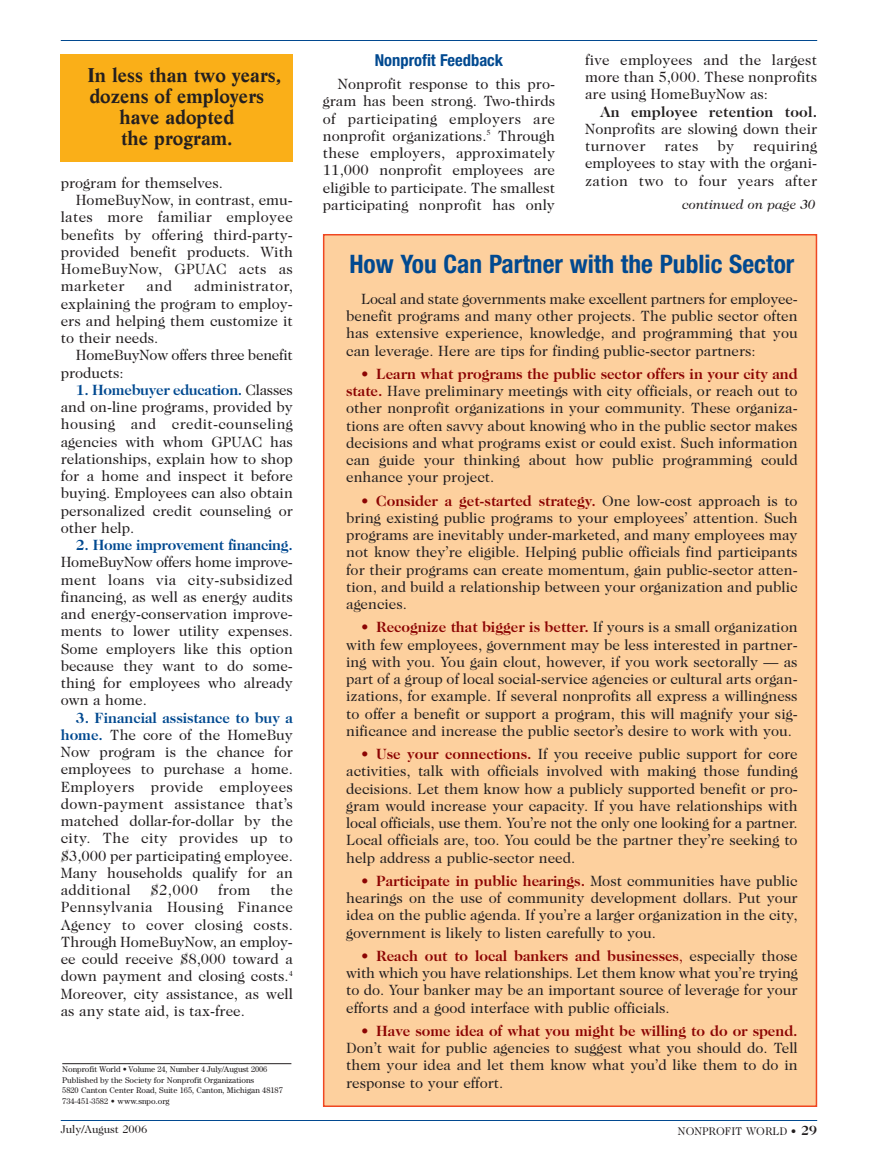
<style>
.page{position:relative;width:878px;height:1161px;background:#fff}
.page>*{position:absolute;margin:0;border:0;box-sizing:border-box;transform-origin:0 0}
.t1{font:700 condensed 25.5px "Helvetica Neue";color:#014990}
.t2{font:700 19.5px "Life";color:#231f20}
.t3{font:700 condensed 16.5px "Helvetica Neue";color:#014990}
.t4{font:15px/17.2px "Caslon Two Twenty Four";color:#231f20;text-align:justify}
.t5{font:15px "Caslon Two Twenty Four";letter-spacing:.02em;color:#231f20}
.t6{font:700 15px "Caslon Two Twenty Four";color:#8c0403}
.t7{font:700 15px "Caslon Two Twenty Four";letter-spacing:-.02em;color:#014990}
.t8{font:700 15px "Caslon Two Twenty Four";letter-spacing:.015em;color:#231f20}
.t9{font:italic 13.5px "Caslon Two Twenty Four";color:#231f20}
.t10{font:11.25px "Caslon Two Twenty Four";color:#231f20}
.t11{font:8.25px/10.5px "Century";color:#231f20}
.s1{font-weight:700;color:#014990}
.s2{font-weight:700;color:#8c0403}
.s3{color:#8c0403}
.s4{font-weight:700;font-size:13.5px}
</style>
<div class="page">
<hr style="left:61px;top:1120px;width:756px;height:1px;background:#014990">
<hr style="left:61px;top:40px;width:756px;height:1px;background:#014990">
<hr style="left:62px;top:1063px;width:229px;height:1px;background:#231f20">
<div style="left:324px;top:235px;width:492px;height:871px;background:#fdd09e"></div>
<div style="left:61px;top:54px;width:232px;height:108px;background:#faaf18"></div>
<h2 class="t2" style="left:87px;top:67px;width:195px">In less than two years,</h2>
<h2 class="t2" style="left:89px;top:88px;width:176px">dozens of employers</h2>
<h2 class="t2" style="left:119px;top:109px;width:116px">have adopted</h2>
<h2 class="t2" style="left:121px;top:130px;width:113px">the program.</h2>
<p class="t4" style="left:61px;top:175px;width:164px">program for themselves.</p>
<p class="t4" style="left:76px;top:193px;width:219px">HomeBuyNow, in contrast, emu-</p>
<p class="t5" style="left:61px;top:211px;width:233px">lates more familiar employee</p>
<p class="t4" style="left:61px;top:227px;width:233px">benefits by offering third-party-</p>
<p class="t4" style="left:61px;top:244px;width:234px">provided benefit products. With</p>
<p class="t5" style="left:61px;top:263px;width:233px">HomeBuyNow, GPUAC acts as</p>
<p class="t5" style="left:61px;top:280px;width:65px">marketer</p>
<p class="t4" style="left:147px;top:279px;width:27px">and</p>
<p class="t4" style="left:61px;top:279px;width:234px;text-indent:133px">administrator, explaining the program to employ&shy;ers and helping them customize it to their needs.</p>
<p class="t4" style="left:61px;top:348px;width:233px;text-indent:15px">HomeBuyNow offers three benefit products:</p>
<p class="t4" style="left:61px;top:382px;width:234px;text-indent:15px"><span class="s1">1. Homebuyer education.</span> Classes and on-line programs, provided by housing and credit-counseling agencies with whom GPUAC has relationships, explain how to shop for a home and inspect it before buying. Employees can also obtain personalized credit counseling or other help.</p>
<p class="t7" style="left:76px;top:539px;width:219px">2. Home improvement financing.</p>
<p class="t4" style="left:61px;top:555px;width:234px">HomeBuyNow offers home improve&shy;ment loans via city-subsidized financing, as well as energy audits and energy-conservation improve&shy;ments to lower utility expenses.<br>Some employers like this option because they want to do some&shy;thing for employees who already own a home.</p>
<p class="t4" style="left:61px;top:710px;width:234px;text-indent:15px"><span class="s1">3. Financial assistance to buy a home.</span> The core of the HomeBuy Now program is the chance for employees to purchase a home.<br>Employers provide employees down-payment assistance that’s matched dollar-for-dollar by the city. The city provides up to $3,000 per participating employee.<br>Many households qualify for an additional</p>
<p class="t4" style="left:151px;top:883px;width:49px">$2,000</p>
<p class="t4" style="left:218px;top:883px;width:34px">from</p>
<p class="t4" style="left:61px;top:883px;width:234px;text-indent:210px">the Pennsylvania Housing Finance Agency to cover closing costs.<br>Through HomeBuyNow, an employ&shy;ee could receive $8,000 toward a down payment and closing costs.<sup>4<br></sup>Moreover, city assistance, as well as any state aid, is tax-free.</p>
<p class="t11" style="left:62px;top:1065px;width:222px">Nonprofit World • Volume 24, Number 4 July/August 2006<br>Published by the Society for Nonprofit Organizations<br>5820 Canton Center Road, Suite 165, Canton, Michigan 48187<br>734-451-3582 • www.snpo.org</p>
<p class="t3" style="left:375px;top:54px;width:130px">Nonprofit Feedback</p>
<p class="t4" style="left:323px;top:76px;width:234px;text-indent:15px">Nonprofit response to this pro&shy;gram has been strong. Two-thirds of participating employers are nonprofit organizations.<sup>5</sup> Through these employers, approximately 11,000 nonprofit employees are eligible to participate. The smallest participating nonprofit has only</p>
<p class="t4" style="left:585px;top:52px;width:234px">five employees and the largest more than 5,000. These nonprofits are using HomeBuyNow as:</p>
<p class="t8" style="left:600px;top:106px;width:218px">An employee retention tool.</p>
<p class="t4" style="left:585px;top:121px;width:234px">Nonprofits are slowing down their turnover</p>
<p class="t4" style="left:664px;top:139px;width:36px">rates</p>
<p class="t4" style="left:717px;top:139px;width:18px">by</p>
<p class="t4" style="left:585px;top:139px;width:234px;text-indent:168px">requiring employees to stay with the organi&shy;zation two to four years after</p>
<p class="t9" style="left:682px;top:199px;width:135px">continued on page 30</p>
<h1 class="t1" style="left:349px;top:255px;width:446px">How You Can Partner with the Public Sector</h1>
<p class="t4" style="left:346px;top:291px;width:453px;text-indent:15px">Local and state governments make excellent partners for employee&shy;benefit programs and many other projects. The public sector often has extensive experience, knowledge, and programming that you can leverage. Here are tips for finding public-sector partners:</p>
<p class="t4" style="left:346px;top:366px;width:453px;text-indent:15px"><span class="s2">• Learn what programs the public sector offers in your city and state.</span> Have preliminary meetings with city officials, or reach out to other nonprofit organizations in your community. These organiza&shy;tions are often savvy about knowing who in the public sector makes decisions and what programs exist or could exist. Such information can guide your thinking about how public programming could enhance your project.</p>
<p class="t4" style="left:346px;top:493px;width:453px;text-indent:15px"><span class="s2">• Consider a get-started strategy.</span> One low-cost approach is to bring existing public programs to your employees’ attention. Such programs are inevitably under-marketed, and many employees may not know they’re eligible. Helping public officials find participants for their programs can create momentum, gain public-sector atten&shy;tion, and build a relationship between your organization and public agencies.</p>
<p class="t4" style="left:346px;top:620px;width:453px;text-indent:15px"><span class="s2">• Recognize that bigger is better.</span> If yours is a small organization with few employees, government may be less interested in partner&shy;ing with you. You gain clout, however, if you work sectorally — as part of a group of local social-service agencies or cultural arts organ&shy;izations, for example. If several nonprofits all express a willingness to offer a benefit or support a program, this will magnify your sig&shy;nificance and increase the public sector’s desire to work with you.</p>
<p class="t4" style="left:346px;top:747px;width:453px;text-indent:15px"><span class="s2">• Use your connections.</span> If you receive public support for core activities, talk with officials involved with making those funding decisions. Let them know how a publicly supported benefit or pro&shy;gram would increase your capacity. If you have relationships with local officials, use them. You’re not the only one looking for a partner.<br>Local officials are, too. You could be the partner they’re seeking to help address a public-sector need.</p>
<p class="t4" style="left:346px;top:873px;width:453px;text-indent:15px"><span class="s2">• Participate in public hearings.</span> Most communities have public hearings on the use of community development dollars. Put your idea on the public agenda. If you’re a larger organization in the city, government is likely to listen carefully to you.</p>
<p class="t4" style="left:346px;top:948px;width:453px;text-indent:15px"><span class="s2">• Reach out to local bankers and businesses</span><span class="s3">,</span> especially those with which you have relationships. Let them know what you’re trying to do. Your banker may be an important source of leverage for your efforts and a good interface with public officials.</p>
<p class="t6" style="left:361px;top:1025px;width:438px">• Have some idea of what you might be willing to do or spend.</p>
<p class="t4" style="left:346px;top:1041px;width:453px">Don’t wait for public agencies to suggest what you should do. Tell them your idea and let them know what you’d like them to do in response to your effort.</p>
<p class="t10" style="left:61px;top:1125px;width:88px">July/August 2006</p>
<p class="t10" style="left:678px;top:1127px;width:141px">NONPROFIT WORLD • <span class="s4">29</span></p>
</div>
